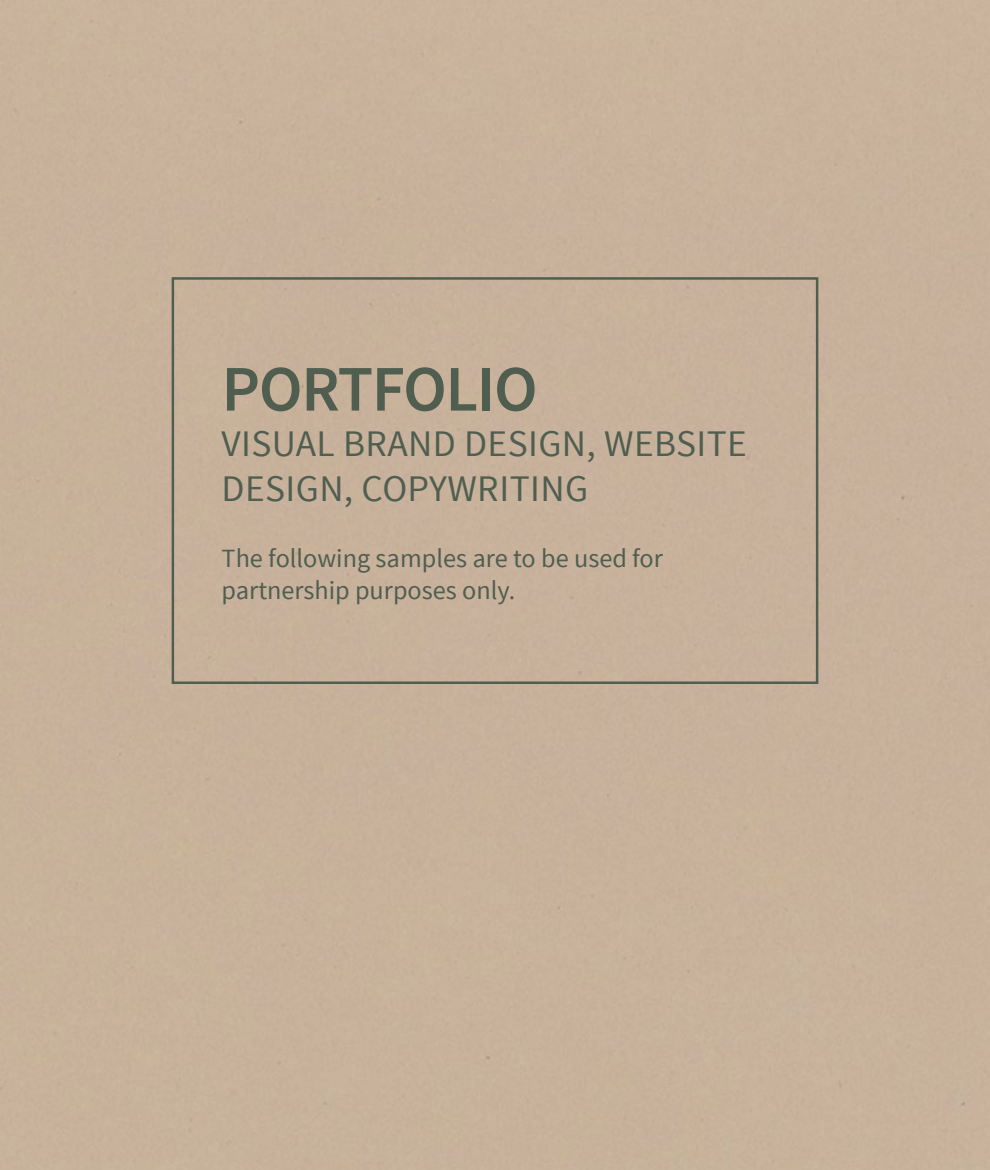
<style>
.page{position:relative;width:990px;height:1170px;background:#fff}
.page>*{position:absolute;margin:0;border:0;box-sizing:border-box;transform-origin:0 0}
.t1{font:600 65px "Source Sans Pro";letter-spacing:-.02em;color:#505e50}
.t2{font:37.5px/45px "Source Sans Pro";letter-spacing:.01em;color:#505e50}
.t3{font:26.25px/32.5px "Source Sans Pro";color:#505e50}
</style>
<div class="page">
<div style="left:172px;top:277px;width:646px;height:407px;border:2px solid #505e50"></div>
<p class="t1" style="left:222px;top:348px;width:318px">PORTFOLIO</p>
<p class="t2" style="left:222px;top:421px;width:527px">VISUAL BRAND DESIGN, WEBSITE<br>DESIGN, COPYWRITING</p>
<p class="t3" style="left:222px;top:542px;width:443px">The following samples are to be used for partnership purposes only.</p>
</div>
